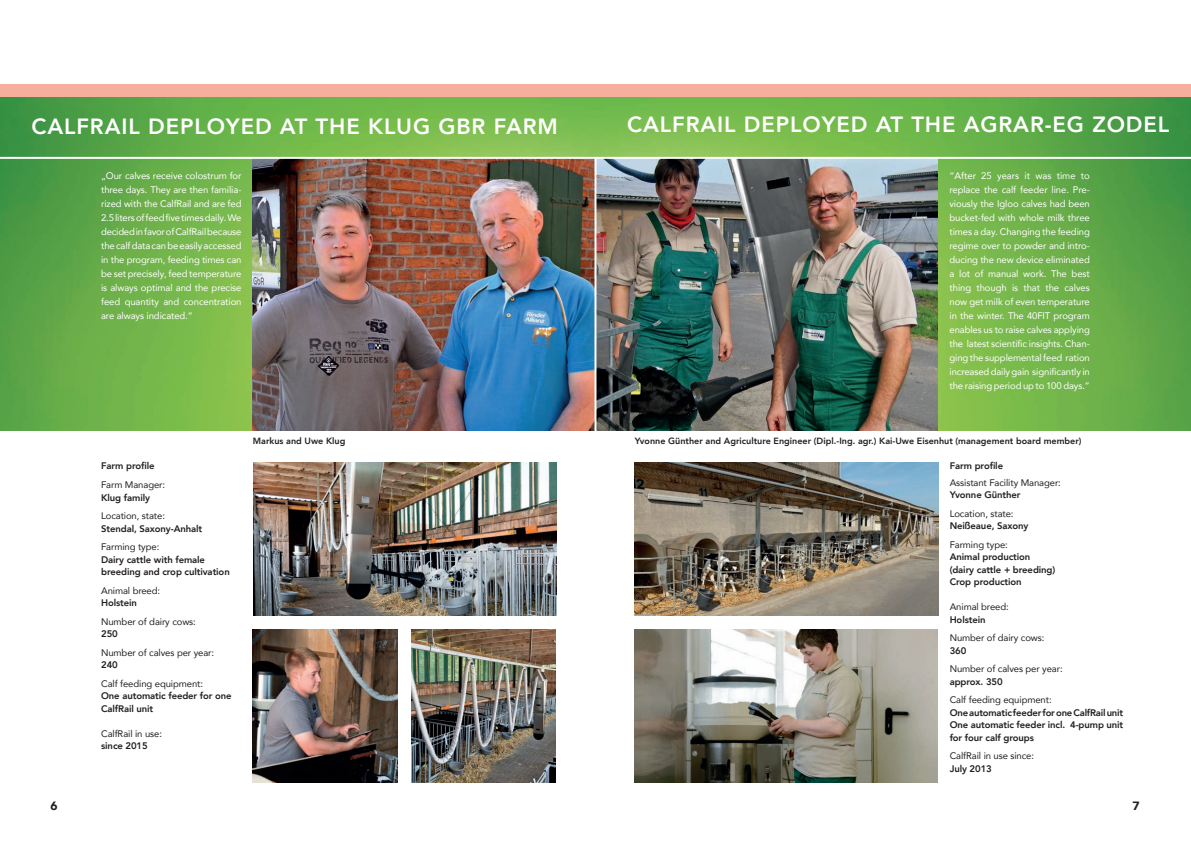
<style>
.page{position:relative;width:1191px;height:842px;background:#fff}
.page>*{position:absolute;margin:0;border:0;box-sizing:border-box;transform-origin:0 0}
.t1{font:800 22px "Avenir LT Com";letter-spacing:.04em;color:#fff}
.t2{font:900 12px "Avenir LT Com";color:#231f20}
.t3{font:9.5px/14px "Avenir LT Com";letter-spacing:-.01em;color:#fff;text-align:justify}
.t4{font:800 9.5px/12.5px "Avenir LT Com";letter-spacing:-.01em;color:#231f20}
.t5{font:9.5px "Avenir LT Com";letter-spacing:-.01em;color:#231f20}
.t6{font:800 9px "Avenir LT Com";color:#231f20}
</style>
<div class="page">
<img style="left:0;top:97px;width:1191px;height:333px">
<div style="left:595px;top:85px;width:596px;height:12px;background:#f6af9c"></div>
<div style="left:0;top:85px;width:595px;height:12px;background:#f6af9c"></div>
<img style="left:253px;top:629px;width:144px;height:153px">
<img style="left:411px;top:629px;width:145px;height:153px">
<img style="left:253px;top:159px;width:685px;height:271px">
<img style="left:634px;top:462px;width:304px;height:153px">
<hr style="left:0;top:157px;width:1191px;height:2px;background:#fff">
<hr style="left:594px;top:158px;width:2px;height:287px;background:#fff">
<img style="left:634px;top:629px;width:304px;height:153px">
<img style="left:253px;top:462px;width:303px;height:153px">
<p class="t1" style="left:31px;top:113px;width:528px">CALFRAIL DEPLOYED AT THE KLUG GBR FARM</p>
<p class="t3" style="left:101px;top:168px;width:142px">„Our calves receive colostrum for three days. They are then familia&shy;rized with the CalfRail and are fed 2.5 liters of feed five times daily. We decided in favor of CalfRail because the calf data can be easily accessed in the program, feeding times can be set precisely, feed temperature is always optimal and the precise feed quantity and concentration are always indicated.“</p>
<p class="t4" style="left:101px;top:460px;width:55px">Farm profile</p>
<p class="t5" style="left:101px;top:479px;width:65px">Farm Manager:</p>
<p class="t4" style="left:101px;top:491px;width:50px">Klug family</p>
<p class="t5" style="left:101px;top:510px;width:65px">Location, state:</p>
<p class="t4" style="left:101px;top:522px;width:103px">Stendal, Saxony-Anhalt</p>
<p class="t5" style="left:101px;top:541px;width:60px">Farming type:</p>
<p class="t4" style="left:101px;top:553px;width:105px">Dairy cattle with female</p>
<p class="t4" style="left:101px;top:566px;width:130px">breeding and crop cultivation</p>
<p class="t5" style="left:101px;top:585px;width:61px">Animal breed:</p>
<p class="t4" style="left:101px;top:597px;width:37px">Holstein</p>
<p class="t5" style="left:101px;top:616px;width:96px">Number of dairy cows:</p>
<p class="t4" style="left:101px;top:628px;width:18px">250</p>
<p class="t5" style="left:101px;top:647px;width:114px">Number of calves per year:</p>
<p class="t4" style="left:101px;top:659px;width:18px">240</p>
<p class="t5" style="left:101px;top:678px;width:103px">Calf feeding equipment:</p>
<p class="t4" style="left:101px;top:690px;width:132px">One automatic feeder for one</p>
<p class="t4" style="left:101px;top:702px;width:54px">CalfRail unit</p>
<p class="t5" style="left:101px;top:728px;width:62px">CalfRail in use:</p>
<p class="t4" style="left:101px;top:740px;width:48px">since 2015</p>
<p class="t6" style="left:253px;top:436px;width:94px">Markus and Uwe Klug</p>
<p class="t1" style="left:627px;top:111px;width:543px">CALFRAIL DEPLOYED AT THE AGRAR-EG ZODEL</p>
<p class="t3" style="left:949px;top:168px;width:142px">“After 25 years it was time to replace the calf feeder line. Pre&shy;viously the Igloo calves had been bucket-fed with whole milk three times a day. Changing the feeding regime over to powder and intro&shy;ducing the new device eliminated a lot of manual work. The best thing though is that the calves now get milk of even temperature in the winter. The 40FIT program enables us to raise calves applying the latest scientific insights. Chan&shy;ging the supplemental feed ration increased daily gain significantly in the raising period up to 100 days.”</p>
<p class="t6" style="left:634px;top:436px;width:448px">Yvonne Günther and Agriculture Engineer (Dipl.-Ing. agr.) Kai-Uwe Eisenhut (management board member)</p>
<p class="t4" style="left:949px;top:460px;width:55px">Farm profile</p>
<p class="t5" style="left:949px;top:477px;width:113px">Assistant Facility Manager:</p>
<p class="t4" style="left:949px;top:489px;width:72px">Yvonne Günther</p>
<p class="t5" style="left:949px;top:508px;width:65px">Location, state:</p>
<p class="t4" style="left:949px;top:520px;width:80px">Neißeaue, Saxony</p>
<p class="t5" style="left:949px;top:539px;width:60px">Farming type:</p>
<p class="t4" style="left:949px;top:551px;width:82px">Animal production</p>
<p class="t4" style="left:949px;top:563px;width:107px">(dairy cattle + breeding)</p>
<p class="t4" style="left:949px;top:576px;width:74px">Crop production</p>
<p class="t5" style="left:949px;top:601px;width:61px">Animal breed:</p>
<p class="t4" style="left:949px;top:613px;width:37px">Holstein</p>
<p class="t5" style="left:949px;top:632px;width:96px">Number of dairy cows:</p>
<p class="t4" style="left:949px;top:644px;width:18px">360</p>
<p class="t5" style="left:949px;top:663px;width:114px">Number of calves per year:</p>
<p class="t4" style="left:949px;top:675px;width:55px">approx. 350</p>
<p class="t5" style="left:949px;top:694px;width:103px">Calf feeding equipment:</p>
<p class="t4" style="left:949px;top:706px;width:175px">One automatic feeder for one CalfRail unit</p>
<p class="t4" style="left:949px;top:719px;width:175px">One automatic feeder incl. 4-pump unit for four calf groups</p>
<p class="t5" style="left:949px;top:750px;width:86px">CalfRail in use since:</p>
<p class="t4" style="left:949px;top:762px;width:44px">July 2013</p>
<p class="t2" style="left:51px;top:798px;width:9px">6</p>
<p class="t2" style="left:1132px;top:798px;width:9px">7</p>
</div>
